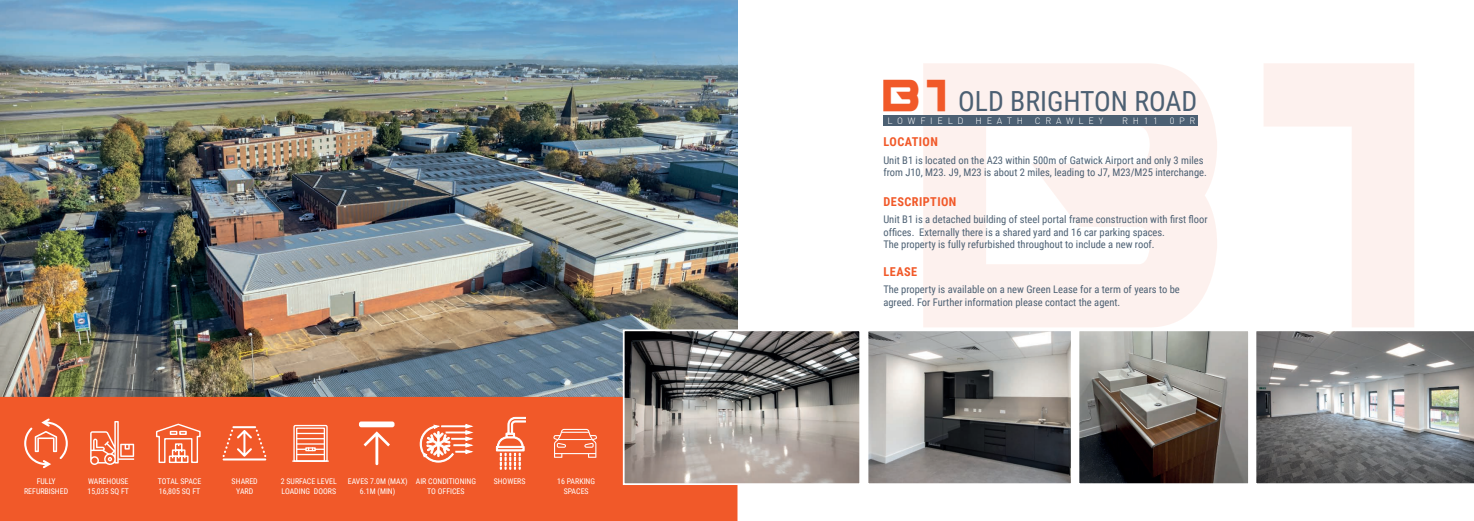
<style>
.page{position:relative;width:1474px;height:521px;background:#fff}
.page>*{position:absolute;margin:0;border:0;box-sizing:border-box;transform-origin:0 0}
.t1{font:27.74px "Roboto Condensed";color:#4c6073}
.t2{font:700 12.25px "Roboto Condensed";letter-spacing:.035em;color:#f15929}
.t3{font:10.5px/12.6px "Roboto Condensed";color:#4c6073}
.t4{font:300 9.01px "DIN";letter-spacing:.53em;color:#fff}
.t5{font:7.88px/9.5px "Roboto Condensed";color:#fff;text-align:center}
.s1{font-family:"BD Nippori";font-size:41.21px;color:#f15929}
</style>
<div class="page">
<svg style="left:923px;top:63px;width:294px;height:264px;fill:#fdf1ee"></svg>
<svg style="left:1264px;top:63px;width:149px;height:264px;fill:#fdf1ee"></svg>
<img style="left:0;top:0;width:737px;height:397px">
<div style="left:883px;top:115px;width:314px;height:11px;background:#4c6073"></div>
<img style="left:869px;top:332px;width:200px;height:150px">
<div style="left:866px;top:329px;width:206px;height:156px;border:2px solid #fff"></div>
<svg style="left:1256px;top:331px;width:217px;height:153px"></svg>
<div style="left:0;top:397px;width:737px;height:124px;background:#f15929"></div>
<img style="left:626px;top:332px;width:232px;height:150px">
<div style="left:623px;top:329px;width:238px;height:156px;border:2px solid #fff"></div>
<img style="left:1080px;top:332px;width:166px;height:150px">
<div style="left:1077px;top:329px;width:172px;height:156px;border:2px solid #fff"></div>
<svg style="left:24px;top:418px;width:44px;height:50px"></svg>
<hr style="left:232px;top:426px;width:24px;height:2px;background:#fff">
<hr style="left:223px;top:458px;width:43px;height:2px;background:#fff">
<svg style="left:223px;top:429px;width:43px;height:28px"></svg>
<svg style="left:293px;top:424px;width:35px;height:38px"></svg>
<svg style="left:359px;top:421px;width:35px;height:44px"></svg>
<svg style="left:420px;top:424px;width:52px;height:38px"></svg>
<svg style="left:553px;top:429px;width:44px;height:29px"></svg>
<svg style="left:496px;top:417px;width:29px;height:52px"></svg>
<svg style="left:90px;top:421px;width:44px;height:45px"></svg>
<svg style="left:156px;top:423px;width:45px;height:40px"></svg>
<p class="t5" style="left:24px;top:476px;width:46px">FULLY<br>REFURBISHED</p>
<p class="t5" style="left:232px;top:476px;width:28px">SHARED<br>YARD</p>
<p class="t5" style="left:281px;top:476px;width:57px;text-align:left">2 SURFACE LEVEL<br>LOADING DOORS</p>
<p class="t5" style="left:348px;top:476px;width:61px">EAVES 7.0M (MAX)<br>6.1M (MIN)</p>
<p class="t5" style="left:416px;top:476px;width:62px">AIR CONDITIONING<br>TO OFFICES</p>
<p class="t5" style="left:557px;top:476px;width:39px">16 PARKING<br>SPACES</p>
<p class="t5" style="left:88px;top:476px;width:43px;text-align:left">WAREHOUSE<br>15,035 SQ FT</p>
<p class="t5" style="left:158px;top:476px;width:45px">TOTAL SPACE</p>
<p class="t5" style="left:493px;top:476px;width:33px">SHOWERS</p>
<p class="t5" style="left:159px;top:486px;width:43px">16,805 SQ FT</p>
<h1 class="t1" style="left:883px;top:81px;width:315px"><span class="s1">B 1</span> OLD BRIGHTON ROAD</h1>
<p class="t4" style="left:887px;top:115px;width:78px">LOWFIELD</p>
<p class="t4" style="left:975px;top:115px;width:49px">HEATH</p>
<p class="t4" style="left:1034px;top:115px;width:70px">CRAWLEY</p>
<p class="t4" style="left:1122px;top:115px;width:37px">RH11</p>
<p class="t4" style="left:1169px;top:115px;width:27px">0PR</p>
<p class="t2" style="left:883px;top:133px;width:56px">LOCATION</p>
<p class="t3" style="left:883px;top:153px;width:325px">Unit B1 is located on the A23 within 500m of Gatwick Airport and only 3 miles from J10, M23. J9, M23 is about 2 miles, leading to J7, M23/M25 interchange.</p>
<p class="t2" style="left:883px;top:193px;width:74px">DESCRIPTION</p>
<p class="t3" style="left:883px;top:213px;width:326px">Unit B1 is a detached building of steel portal frame construction with first floor offices. Externally there is a shared yard and 16 car parking spaces.<br>The property is fully refurbished throughout to include a new roof.</p>
<p class="t2" style="left:883px;top:263px;width:35px">LEASE</p>
<p class="t3" style="left:883px;top:283px;width:298px">The property is available on a new Green Lease for a term of years to be agreed. For Further information please contact the agent.</p>
</div>
